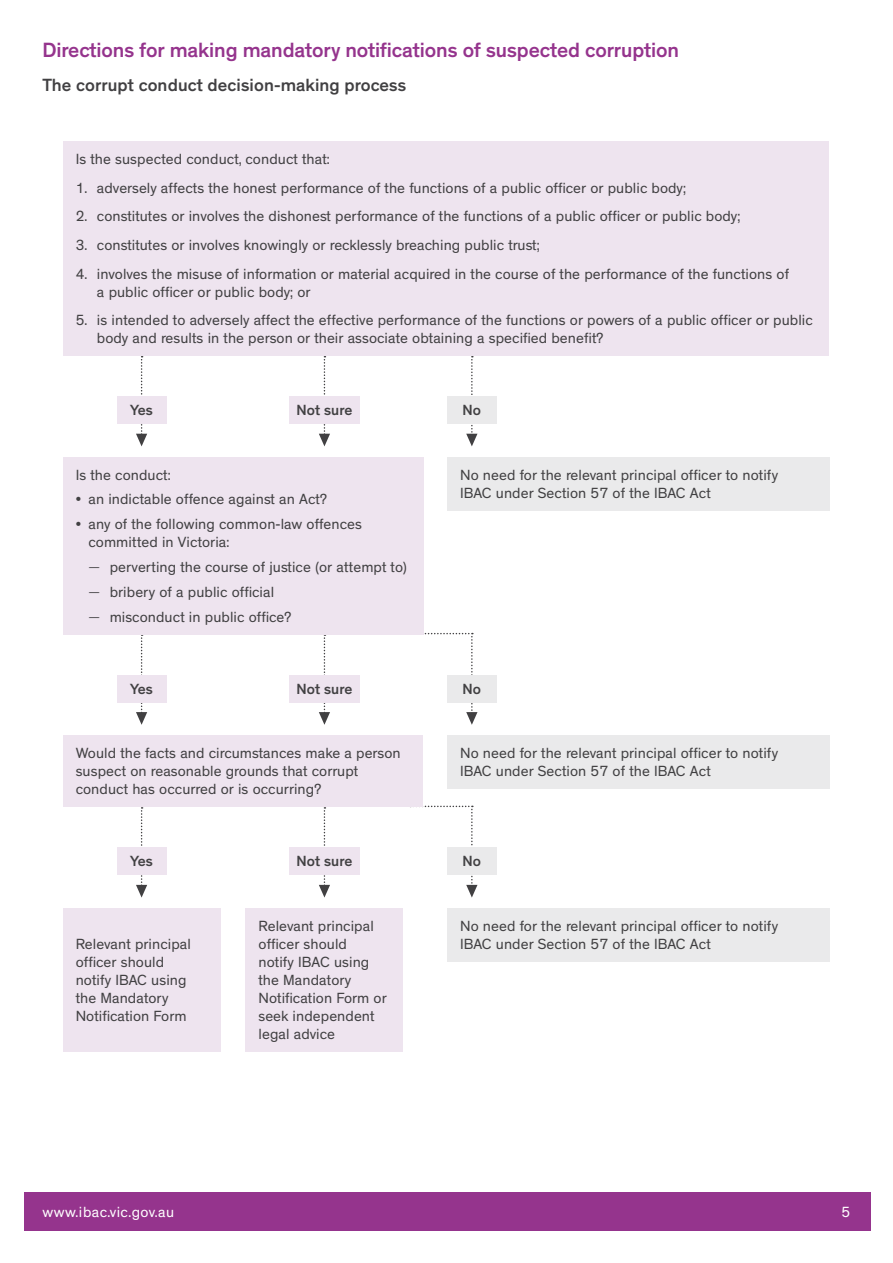
<style>
.page{position:relative;width:893px;height:1263px;background:#fff}
.page>*{position:absolute;margin:0;border:0;box-sizing:border-box;transform-origin:0 0}
.t1{font:500 21px "Theinhardt";letter-spacing:-.005em;color:#95348d}
.t2{font:500 18px "Theinhardt";letter-spacing:.005em;color:#414042}
.t3{font:15px/18px "Theinhardt";letter-spacing:.005em;color:#414042}
.t4{font:500 15px "Theinhardt";letter-spacing:.005em;color:#414042}
.t5{font:15px "Theinhardt";letter-spacing:.03em;color:#fff}
.s1{font-weight:300}
</style>
<div class="page">
<div style="left:24px;top:1193px;width:847px;height:38px;background:#95348d"></div>
<div style="left:63px;top:909px;width:157px;height:143px;background:#eee4ef"></div>
<svg style="left:136px;top:356px;width:11px;height:90px"></svg>
<svg style="left:136px;top:634px;width:11px;height:91px"></svg>
<svg style="left:136px;top:807px;width:11px;height:90px"></svg>
<div style="left:63px;top:141px;width:765px;height:215px;background:#eee4ef"></div>
<div style="left:447px;top:457px;width:383px;height:54px;background:#eaeaeb"></div>
<div style="left:246px;top:908px;width:157px;height:144px;background:#eee4ef"></div>
<div style="left:117px;top:396px;width:49px;height:28px;background:#eee4ef"></div>
<div style="left:117px;top:675px;width:49px;height:27px;background:#eee4ef"></div>
<div style="left:117px;top:848px;width:49px;height:27px;background:#eee4ef"></div>
<div style="left:289px;top:396px;width:71px;height:28px;background:#eee4ef"></div>
<div style="left:289px;top:675px;width:71px;height:27px;background:#eee4ef"></div>
<div style="left:289px;top:848px;width:71px;height:27px;background:#eee4ef"></div>
<div style="left:447px;top:396px;width:49px;height:28px;background:#eaeaeb"></div>
<div style="left:447px;top:848px;width:49px;height:27px;background:#eaeaeb"></div>
<div style="left:447px;top:735px;width:383px;height:54px;background:#eaeaeb"></div>
<div style="left:447px;top:908px;width:383px;height:54px;background:#eaeaeb"></div>
<svg style="left:319px;top:356px;width:11px;height:90px"></svg>
<svg style="left:319px;top:634px;width:11px;height:91px"></svg>
<svg style="left:319px;top:807px;width:11px;height:90px"></svg>
<svg style="left:466px;top:356px;width:11px;height:90px"></svg>
<svg style="left:410px;top:806px;width:67px;height:91px"></svg>
<div style="left:447px;top:675px;width:49px;height:27px;background:#eaeaeb"></div>
<svg style="left:410px;top:633px;width:67px;height:92px"></svg>
<div style="left:63px;top:735px;width:359px;height:72px;background:#eee4ef"></div>
<div style="left:63px;top:457px;width:360px;height:177px;background:#eee4ef"></div>
<h1 class="t1" style="left:43px;top:37px;width:638px">Directions for making mandatory notifications of suspected corruption</h1>
<p class="t2" style="left:43px;top:74px;width:365px">The corrupt conduct decision-making process</p>
<p class="t3" style="left:76px;top:150px;width:256px">Is the suspected conduct, conduct that:</p>
<p class="t3" style="left:76px;top:179px;width:612px">1. adversely affects the honest performance of the functions of a public officer or public body;</p>
<p class="t3" style="left:76px;top:208px;width:666px">2. constitutes or involves the dishonest performance of the functions of a public officer or public body;</p>
<p class="t3" style="left:76px;top:236px;width:465px">3. constitutes or involves knowingly or recklessly breaching public trust;</p>
<p class="t3" style="left:97px;top:265px;width:694px;text-indent:-21px">4. involves the misuse of information or material acquired in the course of the performance of the functions of a public officer or public body; or</p>
<p class="t3" style="left:97px;top:312px;width:717px;text-indent:-21px">5. is intended to adversely affect the effective performance of the functions or powers of a public officer or public body and results in the person or their associate obtaining a specified benefit?</p>
<p class="t4" style="left:130px;top:401px;width:24px">Yes</p>
<p class="t4" style="left:296px;top:401px;width:57px">Not sure</p>
<p class="t4" style="left:463px;top:401px;width:20px">No</p>
<p class="t3" style="left:76px;top:466px;width:96px">Is the conduct:</p>
<p class="t3" style="left:76px;top:491px;width:253px">• an indictable offence against an Act?</p>
<p class="t3" style="left:88px;top:515px;width:275px;text-indent:-13px">• any of the following common-law offences committed in Victoria:</p>
<p class="t3" style="left:88px;top:555px;width:320px;line-height:24.8px"><span class="s1">−</span> perverting the course of justice (or attempt to) <span class="s1">−</span> bribery of a public official<br><span class="s1">−</span> misconduct in public office?</p>
<p class="t3" style="left:460px;top:466px;width:319px">No need for the relevant principal officer to notify<br>IBAC under Section 57 of the IBAC Act</p>
<p class="t4" style="left:130px;top:680px;width:24px">Yes</p>
<p class="t4" style="left:296px;top:680px;width:57px">Not sure</p>
<p class="t4" style="left:463px;top:680px;width:20px">No</p>
<p class="t3" style="left:76px;top:745px;width:326px">Would the facts and circumstances make a person suspect on reasonable grounds that corrupt conduct has occurred or is occurring?</p>
<p class="t3" style="left:460px;top:745px;width:319px">No need for the relevant principal officer to notify<br>IBAC under Section 57 of the IBAC Act</p>
<p class="t4" style="left:130px;top:852px;width:24px">Yes</p>
<p class="t4" style="left:296px;top:852px;width:57px">Not sure</p>
<p class="t4" style="left:463px;top:852px;width:20px">No</p>
<p class="t3" style="left:76px;top:936px;width:117px">Relevant principal officer should notify IBAC using the Mandatory<br>Notification Form</p>
<p class="t3" style="left:259px;top:917px;width:130px">Relevant principal officer should<br>notify IBAC using the Mandatory<br>Notification Form or seek independent legal advice</p>
<p class="t3" style="left:460px;top:917px;width:319px">No need for the relevant principal officer to notify<br>IBAC under Section 57 of the IBAC Act</p>
<p class="t5" style="left:43px;top:1203px;width:133px">www.ibac.vic.gov.au</p>
<p class="t5" style="left:842px;top:1203px;width:10px">5</p>
</div>
